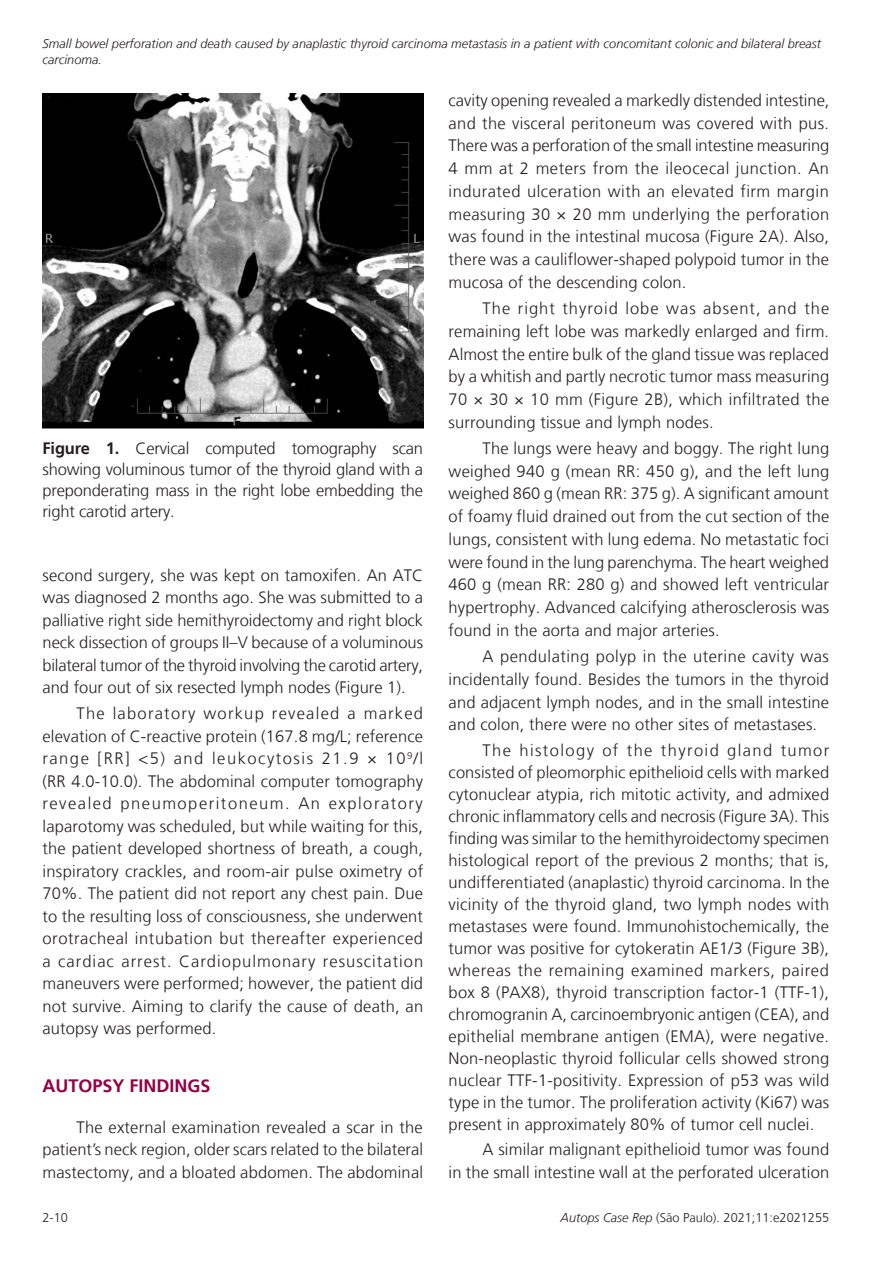
<style>
.page{position:relative;width:893px;height:1263px;background:#fff}
.page>*{position:absolute;margin:0;border:0;box-sizing:border-box;transform-origin:0 0}
.Heading1{font:700 18px "Frutiger LT";color:#970044}
.Paragraph{font:300 16.5px/22.8px "Frutiger LT";letter-spacing:.01em;color:#231f20;text-align:justify}
.FigureCaption{font:300 16.5px/21px "Frutiger LT";letter-spacing:-.01em;color:#231f20;text-align:justify}
.t1{font:italic 300 12.75px/15.3px "Frutiger LT";color:#231f20}
.t2{font:300 12.75px "Frutiger LT";color:#231f20}
.s1{font-weight:700}
.s2{font-style:italic}
</style>
<div class="page">
<img style="left:43px;top:94px;width:380px;height:334px">
<p class="t1" style="left:43px;top:36px;width:780px">Small bowel perforation and death caused by anaplastic thyroid carcinoma metastasis in a patient with concomitant colonic and bilateral breast carcinoma.</p>
<p class="FigureCaption" style="left:43px;top:438px;width:382px"><span class="s1">Figure 1.</span> Cervical computed tomography scan showing voluminous tumor of the thyroid gland with a preponderating mass in the right lobe embedding the right carotid artery.</p>
<p class="Paragraph" style="left:43px;top:564px;width:382px">second surgery, she was kept on tamoxifen. An ATC was diagnosed 2 months ago. She was submitted to a palliative right side hemithyroidectomy and right block neck dissection of groups II–V because of a voluminous bilateral tumor of the thyroid involving the carotid artery, and four out of six resected lymph nodes (Figure 1).</p>
<p class="Paragraph" style="left:43px;top:703px;width:382px;text-indent:34px">The laboratory workup revealed a marked elevation of C-reactive protein (167.8 mg/L; reference range [RR] &lt;5) and leukocytosis 21.9 × 10<sup>9</sup>/l (RR 4.0-10.0). The abdominal computer tomography revealed pneumoperitoneum. An exploratory laparotomy was scheduled, but while waiting for this, the patient developed shortness of breath, a cough, inspiratory crackles, and room-air pulse oximetry of 70%. The patient did not report any chest pain. Due to the resulting loss of consciousness, she underwent orotracheal intubation but thereafter experienced a cardiac arrest. Cardiopulmonary resuscitation maneuvers were performed; however, the patient did not survive. Aiming to clarify the cause of death, an autopsy was performed.</p>
<p class="Heading1" style="left:43px;top:1075px;width:170px">AUTOPSY FINDINGS</p>
<p class="Paragraph" style="left:43px;top:1116px;width:382px;text-indent:34px">The external examination revealed a scar in the patient’s neck region, older scars related to the bilateral mastectomy, and a bloated abdomen. The abdominal</p>
<p class="Paragraph" style="left:449px;top:89px;width:382px">cavity opening revealed a markedly distended intestine, and the visceral peritoneum was covered with pus.<br>There was a perforation of the small intestine measuring 4 mm at 2 meters from the ileocecal junction. An indurated ulceration with an elevated firm margin measuring 30 × 20 mm underlying the perforation was found in the intestinal mucosa (Figure 2A). Also, there was a cauliflower-shaped polypoid tumor in the mucosa of the descending colon.</p>
<p class="Paragraph" style="left:449px;top:297px;width:382px;text-indent:34px">The right thyroid lobe was absent, and the remaining left lobe was markedly enlarged and firm.<br>Almost the entire bulk of the gland tissue was replaced by a whitish and partly necrotic tumor mass measuring 70 × 30 × 10 mm (Figure 2B), which infiltrated the surrounding tissue and lymph nodes.</p>
<p class="Paragraph" style="left:449px;top:437px;width:382px;text-indent:34px">The lungs were heavy and boggy. The right lung weighed 940 g (mean RR: 450 g), and the left lung weighed 860 g (mean RR: 375 g). A significant amount of foamy fluid drained out from the cut section of the lungs, consistent with lung edema. No metastatic foci were found in the lung parenchyma. The heart weighed 460 g (mean RR: 280 g) and showed left ventricular hypertrophy. Advanced calcifying atherosclerosis was found in the aorta and major arteries.</p>
<p class="Paragraph" style="left:449px;top:645px;width:382px;text-indent:34px">A pendulating polyp in the uterine cavity was incidentally found. Besides the tumors in the thyroid and adjacent lymph nodes, and in the small intestine and colon, there were no other sites of metastases.</p>
<p class="Paragraph" style="left:449px;top:739px;width:382px;line-height:22px;text-indent:34px">The histology of the thyroid gland tumor consisted of pleomorphic epithelioid cells with marked cytonuclear atypia, rich mitotic activity, and admixed chronic inflammatory cells and necrosis (Figure 3A). This finding was similar to the hemithyroidectomy specimen histological report of the previous 2 months; that is, undifferentiated (anaplastic) thyroid carcinoma. In the vicinity of the thyroid gland, two lymph nodes with metastases were found. Immunohistochemically, the tumor was positive for cytokeratin AE1/3 (Figure 3B), whereas the remaining examined markers, paired box 8 (PAX8), thyroid transcription factor-1 (TTF-1), chromogranin A, carcinoembryonic antigen (CEA), and epithelial membrane antigen (EMA), were negative.<br>Non-neoplastic thyroid follicular cells showed strong nuclear TTF-1-positivity. Expression of p53 was wild type in the tumor. The proliferation activity (Ki67) was present in approximately 80% of tumor cell nuclei.</p>
<p class="Paragraph" style="left:449px;top:1138px;width:382px;text-align:right">A similar malignant epithelioid tumor was found<br>in the small intestine wall at the perforated ulceration</p>
<p class="t2" style="left:43px;top:1210px;width:27px">2-10</p>
<p class="t2" style="left:561px;top:1210px;width:270px"><span class="s2">Autops Case Rep</span> (São Paulo). 2021;11:e2021255</p>
</div>
